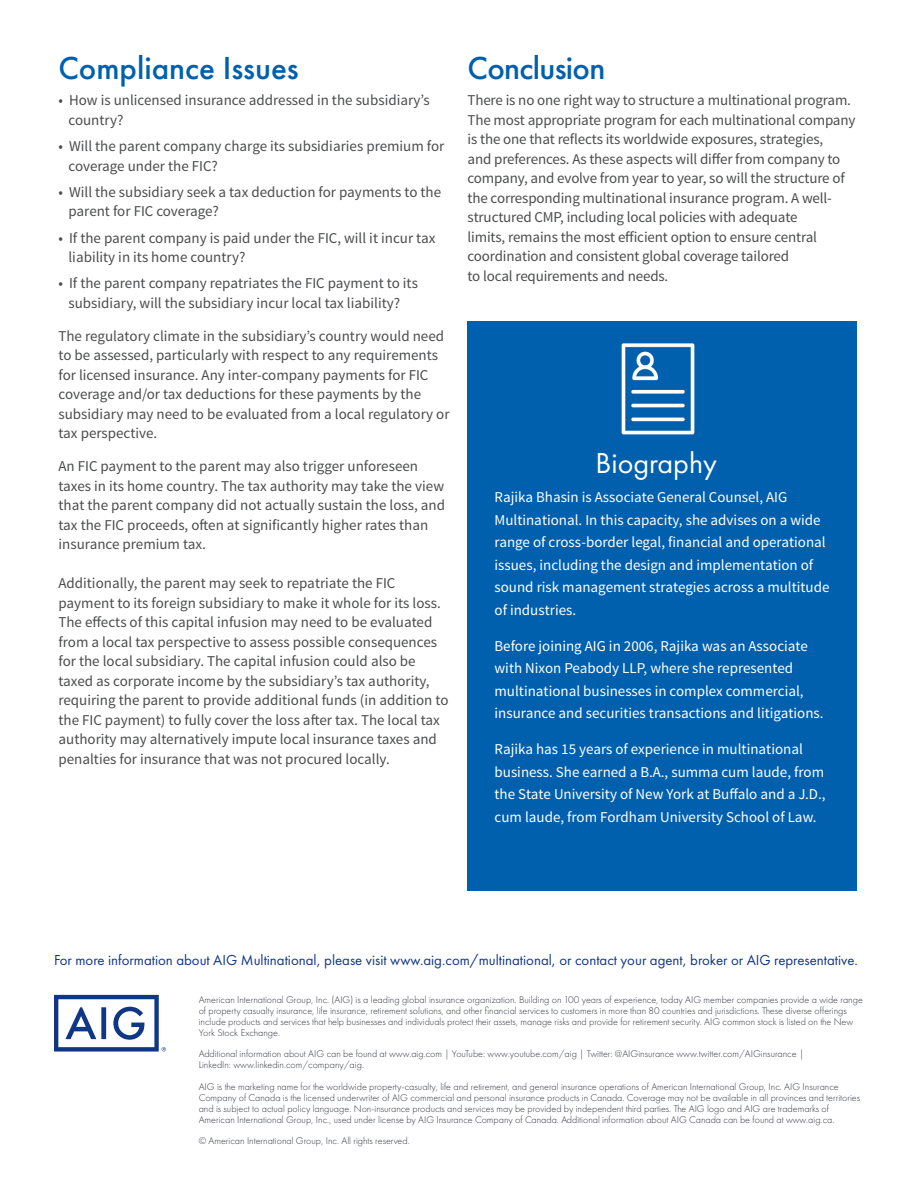
<style>
.page{position:relative;width:918px;height:1188px;background:#fff}
.page>*{position:absolute;margin:0;border:0;box-sizing:border-box;transform-origin:0 0}
.t1{font:500 33px "Futura PT";color:#0160ae}
.t2{font:500 33px "Futura PT";letter-spacing:-.02em;color:#0160ae}
.t3{font:30px "Futura PT";color:#fff}
.t4{font:15px/19.5px "Source Sans Pro";color:#4b4c4d}
.t5{font:15px/22.5px "Source Sans Pro";color:#fff}
.t6{font:15px "Futura PT";color:#103785}
.t7{font:300 10.2px/10.8px "Futura PT";color:#323640}
</style>
<div class="page">
<div style="left:468px;top:322px;width:389px;height:569px;background:#0160ae"></div>
<svg style="left:54px;top:995px;width:112px;height:57px"></svg>
<img style="left:621px;top:343px;width:74px;height:92px">
<h1 class="t1" style="left:58px;top:48px;width:242px">Compliance Issues</h1>
<p class="t4" style="left:68px;top:91px;width:363px;text-indent:-10px">• How is unlicensed insurance addressed in the subsidiary’s country?</p>
<p class="t4" style="left:68px;top:137px;width:377px;text-indent:-10px">• Will the parent company charge its subsidiaries premium for coverage under the FIC?</p>
<p class="t4" style="left:68px;top:182px;width:374px;text-indent:-10px">• Will the subsidiary seek a tax deduction for payments to the parent for FIC coverage?</p>
<p class="t4" style="left:68px;top:228px;width:368px;text-indent:-10px">• If the parent company is paid under the FIC, will it incur tax liability in its home country?</p>
<p class="t4" style="left:58px;top:274px;width:361px;text-align:center">• If the parent company repatriates the FIC payment to its subsidiary, will the subsidiary incur local tax liability?</p>
<p class="t4" style="left:58px;top:326px;width:393px">The regulatory climate in the subsidiary’s country would need to be assessed, particularly with respect to any requirements for licensed insurance. Any inter-company payments for FIC coverage and/or tax deductions for these payments by the subsidiary may need to be evaluated from a local regulatory or tax perspective.</p>
<p class="t4" style="left:58px;top:457px;width:388px">An FIC payment to the parent may also trigger unforeseen taxes in its home country. The tax authority may take the view that the parent company did not actually sustain the loss, and tax the FIC proceeds, often at significantly higher rates than insurance premium tax.</p>
<p class="t4" style="left:58px;top:574px;width:392px">Additionally, the parent may seek to repatriate the FIC payment to its foreign subsidiary to make it whole for its loss.<br>The effects of this capital infusion may need to be evaluated from a local tax perspective to assess possible consequences for the local subsidiary. The capital infusion could also be taxed as corporate income by the subsidiary’s tax authority, requiring the parent to provide additional funds (in addition to the FIC payment) to fully cover the loss after tax. The local tax authority may alternatively impute local insurance taxes and penalties for insurance that was not procured locally.</p>
<h1 class="t2" style="left:468px;top:48px;width:139px">Conclusion</h1>
<p class="t4" style="left:468px;top:91px;width:390px">There is no one right way to structure a multinational program.<br>The most appropriate program for each multinational company is the one that reflects its worldwide exposures, strategies,<br>and preferences. As these aspects will differ from company to company, and evolve from year to year, so will the structure of the corresponding multinational insurance program. A well&shy;structured CMP, including local policies with adequate<br>limits, remains the most efficient option to ensure central coordination and consistent global coverage tailored<br>to local requirements and needs.</p>
<h2 class="t3" style="left:596px;top:445px;width:123px">Biography</h2>
<p class="t5" style="left:495px;top:486px;width:336px">Rajika Bhasin is Associate General Counsel, AIG Multinational. In this capacity, she advises on a wide range of cross-border legal, financial and operational issues, including the design and implementation of sound risk management strategies across a multitude of industries.</p>
<p class="t5" style="left:495px;top:635px;width:331px">Before joining AIG in 2006, Rajika was an Associate with Nixon Peabody LLP, where she represented multinational businesses in complex commercial, insurance and securities transactions and litigations.</p>
<p class="t5" style="left:495px;top:738px;width:332px">Rajika has 15 years of experience in multinational business. She earned a B.A., summa cum laude, from the State University of New York at Buffalo and a J.D., cum laude, from Fordham University School of Law.</p>
<p class="t6" style="left:54px;top:951px;width:805px">For more information about AIG Multinational, please visit www.aig.com/multinational, or contact your agent, broker or AIG representative.</p>
<p class="t7" style="left:199px;top:994px;width:666px">American International Group, Inc. (AIG) is a leading global insurance organization. Building on 100 years of experience, today AIG member companies provide a wide range of property casualty insurance, life insurance, retirement solutions, and other financial services to customers in more than 80 countries and jurisdictions. These diverse offerings include products and services that help businesses and individuals protect their assets, manage risks and provide for retirement security. AIG common stock is listed on the New York Stock Exchange.</p>
<p class="t7" style="left:199px;top:1049px;width:607px">Additional information about AIG can be found at www.aig.com | YouTube: www.youtube.com/aig | Twitter: @AIGinsurance www.twitter.com/AIGinsurance |<br>LinkedIn: www.linkedin.com/company/aig.</p>
<p class="t7" style="left:199px;top:1081px;width:663px">AIG is the marketing name for the worldwide property-casualty, life and retirement, and general insurance operations of American International Group, Inc. AIG Insurance Company of Canada is the licensed underwriter of AIG commercial and personal insurance products in Canada. Coverage may not be available in all provinces and territories and is subject to actual policy language. Non-insurance products and services may be provided by independent third parties. The AIG logo and AIG are trademarks of American International Group, Inc., used under license by AIG Insurance Company of Canada. Additional information about AIG Canada can be found at www.aig.ca.</p>
<p class="t7" style="left:199px;top:1136px;width:213px">© American International Group, Inc. All rights reserved.</p>
</div>
